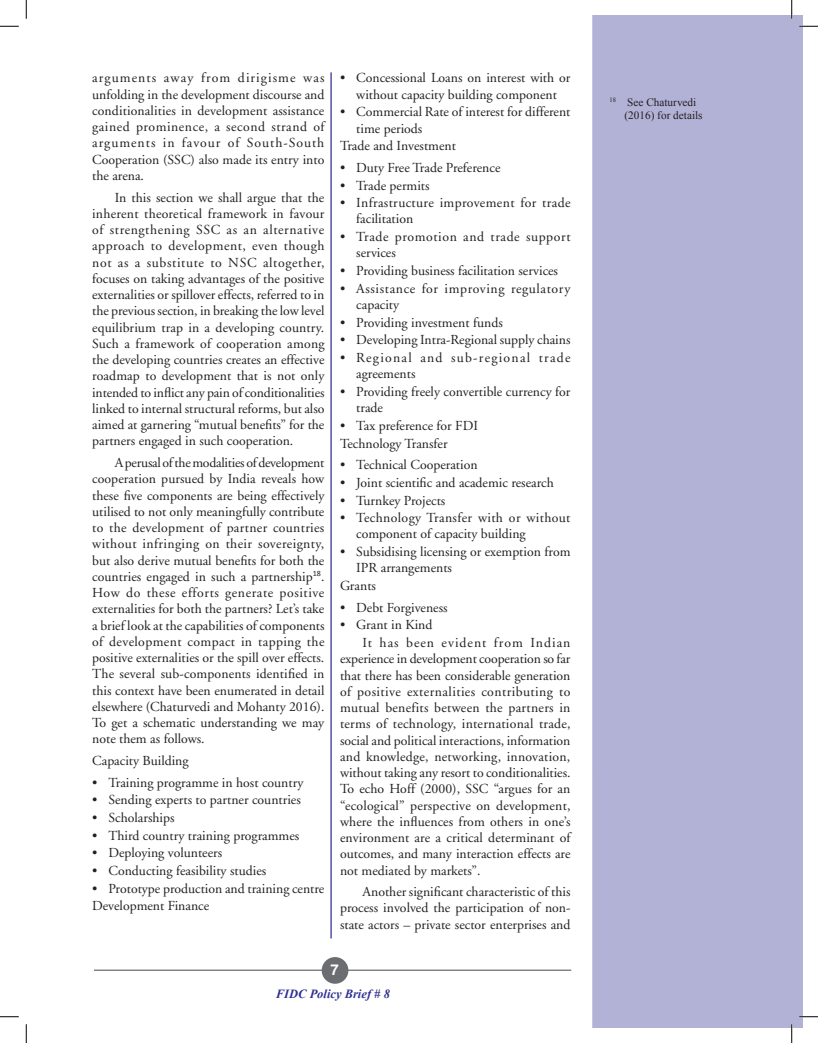
<style>
.page{position:relative;width:818px;height:1043px;background:#fff}
.page>*{position:absolute;margin:0;border:0;box-sizing:border-box;transform-origin:0 0}
.t1{font:700 15px "Helvetica";color:#fff}
.t2{font:13.75px/16.2px "Adobe Garamond";color:#231f20}
.t3{font:13.75px/16.2px "Adobe Garamond";letter-spacing:.045em;color:#231f20}
.t4{font:13.75px/16.2px "Adobe Garamond";letter-spacing:.025em;color:#231f20}
.t5{font:13.75px/16.2px "Adobe Garamond";letter-spacing:.09em;color:#231f20}
.t6{font:13.75px/17.6px "Adobe Garamond";letter-spacing:.075em;color:#231f20}
.t7{font:italic 700 12.5px "Times New Roman";color:#2e3092}
.t8{font:11.25px/13.5px "Times New Roman";color:#231f20}
</style>
<div class="page">
<div style="left:592px;top:16px;width:210px;height:1011px;background:#b2b2d7"></div>
<hr style="left:94px;top:969px;width:477px;height:1px;background:#6c6d70">
<div style="left:322px;top:957px;width:26px;height:26px;background:#6c6d70;border-radius:50%"></div>
<hr style="left:330px;top:72px;width:2px;height:866px;background:#2e3092">
<svg style="left:0;top:25px;width:19px;height:2px"></svg>
<svg style="left:799px;top:25px;width:19px;height:2px"></svg>
<svg style="left:0;top:1016px;width:19px;height:1px"></svg>
<svg style="left:799px;top:1015px;width:19px;height:2px"></svg>
<svg style="left:25px;top:0;width:2px;height:19px"></svg>
<svg style="left:25px;top:1024px;width:2px;height:18px"></svg>
<svg style="left:790px;top:0;width:2px;height:19px"></svg>
<svg style="left:790px;top:1024px;width:2px;height:18px"></svg>
<p class="t2" style="left:92px;top:70px;width:234px;text-align:justify">arguments away from dirigisme was unfolding in the development discourse and conditionalities in development assistance gained prominence, a second strand of arguments in favour of South-South Cooperation (SSC) also made its entry into the arena.</p>
<p class="t2" style="left:92px;top:189px;width:234px;text-align:justify;text-indent:22px">In this section we shall argue that the inherent theoretical framework in favour of strengthening SSC as an alternative approach to development, even though not as a substitute to NSC altogether, focuses on taking advantages of the positive externalities or spillover effects, referred to in the previous section, in breaking the low level equilibrium trap in a developing country.<br>Such a framework of cooperation among the developing countries creates an effective roadmap to development that is not only intended to inflict any pain of conditionalities linked to internal structural reforms, but also aimed at garnering “mutual benefits” for the partners engaged in such cooperation.</p>
<p class="t2" style="left:92px;top:455px;width:234px;text-align:justify;text-indent:22px">A perusal of the modalities of development cooperation pursued by India reveals how these five components are being effectively utilised to not only meaningfully contribute to the development of partner countries without infringing on their sovereignty, but also derive mutual benefits for both the countries engaged in such a partnership<sup>18</sup>.<br>How do these efforts generate positive externalities for both the partners? Let’s take a brief look at the capabilities of components of development compact in tapping the positive externalities or the spill over effects.<br>The several sub-components identified in this context have been enumerated in detail elsewhere (Chaturvedi and Mohanty 2016).<br>To get a schematic understanding we may note them as follows.</p>
<p class="t2" style="left:92px;top:752px;width:98px">Capacity Building</p>
<p class="t2" style="left:92px;top:774px;width:213px">• Training programme in host country</p>
<p class="t2" style="left:92px;top:792px;width:210px">• Sending experts to partner countries</p>
<p class="t2" style="left:92px;top:809px;width:84px">• Scholarships</p>
<p class="t2" style="left:92px;top:827px;width:209px">• Third country training programmes</p>
<p class="t2" style="left:92px;top:845px;width:131px">• Deploying volunteers</p>
<p class="t2" style="left:92px;top:862px;width:175px">• Conducting feasibility studies</p>
<p class="t2" style="left:92px;top:879px;width:234px;line-height:17.6px">• Prototype production and training centre<br>Development Finance</p>
<p class="t2" style="left:340px;top:70px;width:232px;text-align:center">• Concessional Loans on interest with or without capacity building component</p>
<p class="t2" style="left:356px;top:104px;width:216px;text-indent:-16px">• Commercial Rate of interest for different time periods</p>
<p class="t2" style="left:340px;top:138px;width:117px">Trade and Investment</p>
<p class="t2" style="left:340px;top:160px;width:162px">• Duty Free Trade Preference</p>
<p class="t2" style="left:340px;top:177px;width:91px">• Trade permits</p>
<p class="t4" style="left:356px;top:195px;width:216px;text-indent:-16px">• Infrastructure improvement for trade facilitation</p>
<p class="t3" style="left:356px;top:229px;width:216px;text-indent:-16px">• Trade promotion and trade support services</p>
<p class="t2" style="left:340px;top:263px;width:219px">• Providing business facilitation services</p>
<p class="t3" style="left:356px;top:281px;width:215px;text-indent:-16px">• Assistance for improving regulatory capacity</p>
<p class="t2" style="left:340px;top:314px;width:164px">• Providing investment funds</p>
<p class="t2" style="left:340px;top:332px;width:232px">• Developing Intra-Regional supply chains</p>
<p class="t5" style="left:356px;top:350px;width:216px;text-indent:-16px">• Regional and sub-regional trade agreements</p>
<p class="t2" style="left:356px;top:384px;width:216px;text-indent:-16px">• Providing freely convertible currency for trade</p>
<p class="t2" style="left:340px;top:417px;width:139px;line-height:17.6px">• Tax preference for FDI<br>Technology Transfer</p>
<p class="t2" style="left:340px;top:457px;width:139px">• Technical Cooperation</p>
<p class="t2" style="left:340px;top:475px;width:215px">• Joint scientific and academic research</p>
<p class="t2" style="left:340px;top:492px;width:107px">• Turnkey Projects</p>
<p class="t2" style="left:356px;top:510px;width:216px;text-indent:-16px">• Technology Transfer with or without component of capacity building</p>
<p class="t2" style="left:356px;top:544px;width:216px;text-indent:-16px">• Subsidising licensing or exemption from<br>IPR arrangements</p>
<p class="t2" style="left:340px;top:578px;width:37px">Grants</p>
<p class="t2" style="left:340px;top:599px;width:109px">• Debt Forgiveness</p>
<p class="t6" style="left:362px;top:616px;width:209px;text-indent:-23px">• Grant in Kind<br>It has been evident from Indian</p>
<p class="t2" style="left:340px;top:651px;width:232px;text-align:justify">experience in development cooperation so far that there has been considerable generation of positive externalities contributing to mutual benefits between the partners in terms of technology, international trade, social and political interactions, information and knowledge, networking, innovation, without taking any resort to conditionalities.<br>To echo Hoff (2000), SSC “argues for an “ecological” perspective on development, where the influences from others in one’s environment are a critical determinant of outcomes, and many interaction effects are not mediated by markets”.</p>
<p class="t2" style="left:340px;top:884px;width:232px;text-align:justify;text-indent:22px">Another significant characteristic of this process involved the participation of non&shy;state actors – private sector enterprises and</p>
<p class="t1" style="left:330px;top:960px;width:10px">7</p>
<p class="t7" style="left:276px;top:985px;width:115px">FIDC Policy Brief # 8</p>
<p class="t8" style="left:624px;top:95px;width:80px;text-indent:-15px"><sup>18</sup> See Chaturvedi (2016) for details</p>
</div>
